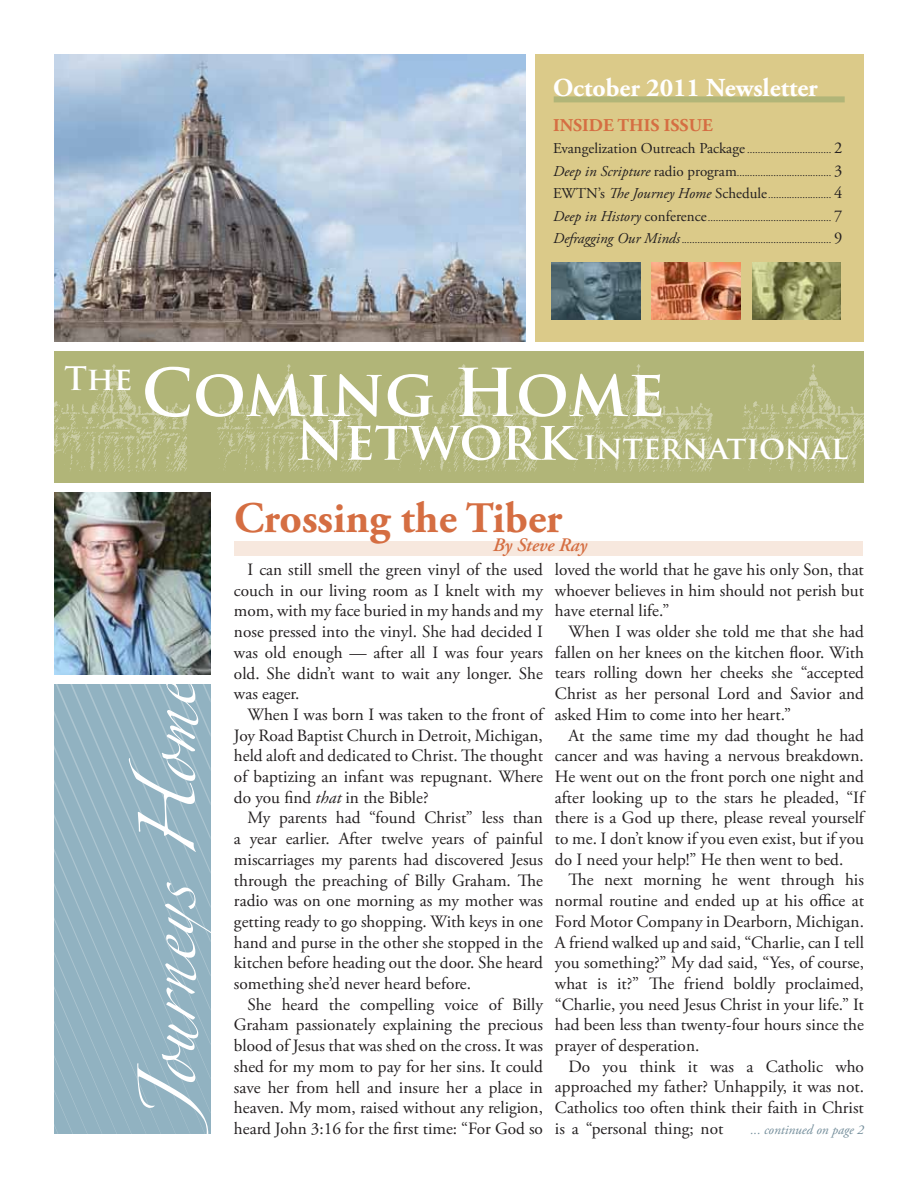
<style>
.page{position:relative;width:918px;height:1188px;background:#fff}
.page>*{position:absolute;margin:0;border:0;box-sizing:border-box;transform-origin:0 0}
.t1{font:700 64.2px "Trajan Pro";color:#fff}
.t2{font:51.3px "Zapfino";color:#fff}
.t3{font:700 43.5px "Adobe Garamond Pro";color:#d56e42}
.t4{font:700 31.65px "Trajan Pro";color:#fff}
.t5{font:700 25.8px "Adobe Garamond Pro";color:#fff}
.t6{font:italic 600 19.05px "Adobe Garamond Pro";color:#d56e42}
.t7{font:700 18px "Adobe Garamond Pro";color:#d56e42}
.t8{font:17.25px/20.7px "Adobe Garamond Pro";color:#231f20;text-align:justify}
.t9{font:italic 13.5px "Adobe Garamond Pro";color:#748e9b}
.t10{font:10.5px/22.5px "Adobe Garamond Pro";color:#231f20;text-align:justify}
.s1{font-size:15px}
.s2{font-size:16.5px}
.s3{font-style:italic;font-size:15px}
.s4{font-size:52.8px}
.s5{font-style:italic}
</style>
<div class="page">
<svg style="left:54px;top:684px;width:157px;height:450px;background:#92b3c2"></svg>
<img style="left:54px;top:492px;width:157px;height:183px">
<img style="left:54px;top:54px;width:472px;height:288px">
<div style="left:533px;top:54px;width:331px;height:434px;background:#dbca89"></div>
<div style="left:526px;top:48px;width:10px;height:460px;background:#fff"></div>
<div style="left:54px;top:348px;width:810px;height:143px;background:#b1b578"></div>
<div style="left:0;top:342px;width:864px;height:9px;background:#fff"></div>
<svg style="left:217px;top:364px;width:146px;height:108px"></svg>
<svg style="left:54px;top:364px;width:134px;height:108px"></svg>
<svg style="left:742px;top:364px;width:122px;height:108px"></svg>
<svg style="left:392px;top:364px;width:146px;height:108px"></svg>
<svg style="left:567px;top:364px;width:146px;height:108px"></svg>
<div style="left:0;top:483px;width:918px;height:9px;background:#fff"></div>
<div style="left:235px;top:541px;width:628px;height:15px;background:#f7e8de"></div>
<div style="left:554px;top:96px;width:291px;height:6px;background:#b1b578"></div>
<img style="left:652px;top:263px;width:89px;height:57px">
<img style="left:752px;top:263px;width:89px;height:57px">
<img style="left:551px;top:263px;width:89px;height:57px">
<h3 class="t5" style="left:553px;top:73px;width:266px">October 2011 Newsletter</h3>
<p class="t7" style="left:553px;top:114px;width:161px">INSIDE THIS ISSUE</p>
<p class="t10" style="left:553px;top:139px;width:291px"><span class="s1">Evangelization Outreach Package</span> ................................ <span class="s2">2<br></span><span class="s3">Deep in Scripture</span> <span class="s1">radio program</span>.................................... <span class="s2">3<br></span><span class="s1">EWTN’s</span> <span class="s3">The Journey Home</span> <span class="s1">Schedule</span>........................ <span class="s2">4<br></span><span class="s3">Deep in History</span> <span class="s1">conference</span>............................................... <span class="s2">7<br></span><span class="s3">Defragging Our Minds</span> ......................................................... <span class="s2">9</span></p>
<h1 class="t1" style="left:64px;top:353px;width:602px"><sup>The</sup> Coming Home</h1>
<h3 class="t4" style="left:295px;top:428px;width:555px"><span class="s4">Network</span> International</h3>
<h3 class="t3" style="left:234px;top:493px;width:330px">Crossing the Tiber</h3>
<p class="t6" style="left:493px;top:534px;width:96px">By Steve Ray</p>
<p class="t8" style="left:234px;top:560px;width:311px;text-indent:14px">I can still smell the green vinyl of the used couch in our living room as I knelt with my mom, with my face buried in my hands and my nose pressed into the vinyl. She had decided I was old enough — after all I was four years old. She didn’t want to wait any longer. She was eager.</p>
<p class="t8" style="left:234px;top:705px;width:311px;text-indent:14px">When I was born I was taken to the front of Joy Road Baptist Church in Detroit, Michigan, held aloft and dedicated to Christ. The thought of baptizing an infant was repugnant. Where do you find <span class="s5">that</span> in the Bible?</p>
<p class="t8" style="left:234px;top:808px;width:311px;text-indent:14px">My parents had “found Christ” less than a year earlier. After twelve years of painful miscarriages my parents had discovered Jesus through the preaching of Billy Graham. The radio was on one morning as my mother was getting ready to go shopping. With keys in one hand and purse in the other she stopped in the kitchen before heading out the door. She heard something she’d never heard before.</p>
<p class="t8" style="left:234px;top:995px;width:311px;text-indent:14px">She heard the compelling voice of Billy Graham passionately explaining the precious blood of Jesus that was shed on the cross. It was shed for my mom to pay for her sins. It could save her from hell and insure her a place in heaven. My mom, raised without any religion, heard John 3:16 for the first time: “For God so</p>
<h2 class="t2" style="left:147px;top:1129px;width:460px;rotate:-90deg">Journeys Home</h2>
<p class="t8" style="left:555px;top:560px;width:311px">loved the world that he gave his only Son, that whoever believes in him should not perish but have eternal life.”</p>
<p class="t8" style="left:555px;top:622px;width:311px;text-indent:14px">When I was older she told me that she had fallen on her knees on the kitchen floor. With tears rolling down her cheeks she “accepted Christ as her personal Lord and Savior and asked Him to come into her heart.”</p>
<p class="t8" style="left:555px;top:725px;width:311px;text-indent:14px">At the same time my dad thought he had cancer and was having a nervous breakdown.<br>He went out on the front porch one night and after looking up to the stars he pleaded, “If there is a God up there, please reveal yourself to me. I don’t know if you even exist, but if you do I need your help!” He then went to bed.</p>
<p class="t8" style="left:555px;top:870px;width:311px;text-indent:14px">The next morning he went through his normal routine and ended up at his office at Ford Motor Company in Dearborn, Michigan.<br>A friend walked up and said, “Charlie, can I tell you something?” My dad said, “Yes, of course, what is it?” The friend boldly proclaimed, “Charlie, you need Jesus Christ in your life.” It had been less than twenty-four hours since the prayer of desperation.</p>
<p class="t8" style="left:555px;top:1057px;width:311px;text-indent:14px">Do you think it was a Catholic who approached my father? Unhappily, it was not.<br>Catholics too often think their faith in Christ is a “personal thing; not</p>
<p class="t9" style="left:751px;top:1122px;width:115px">... continued on page 2</p>
</div>
